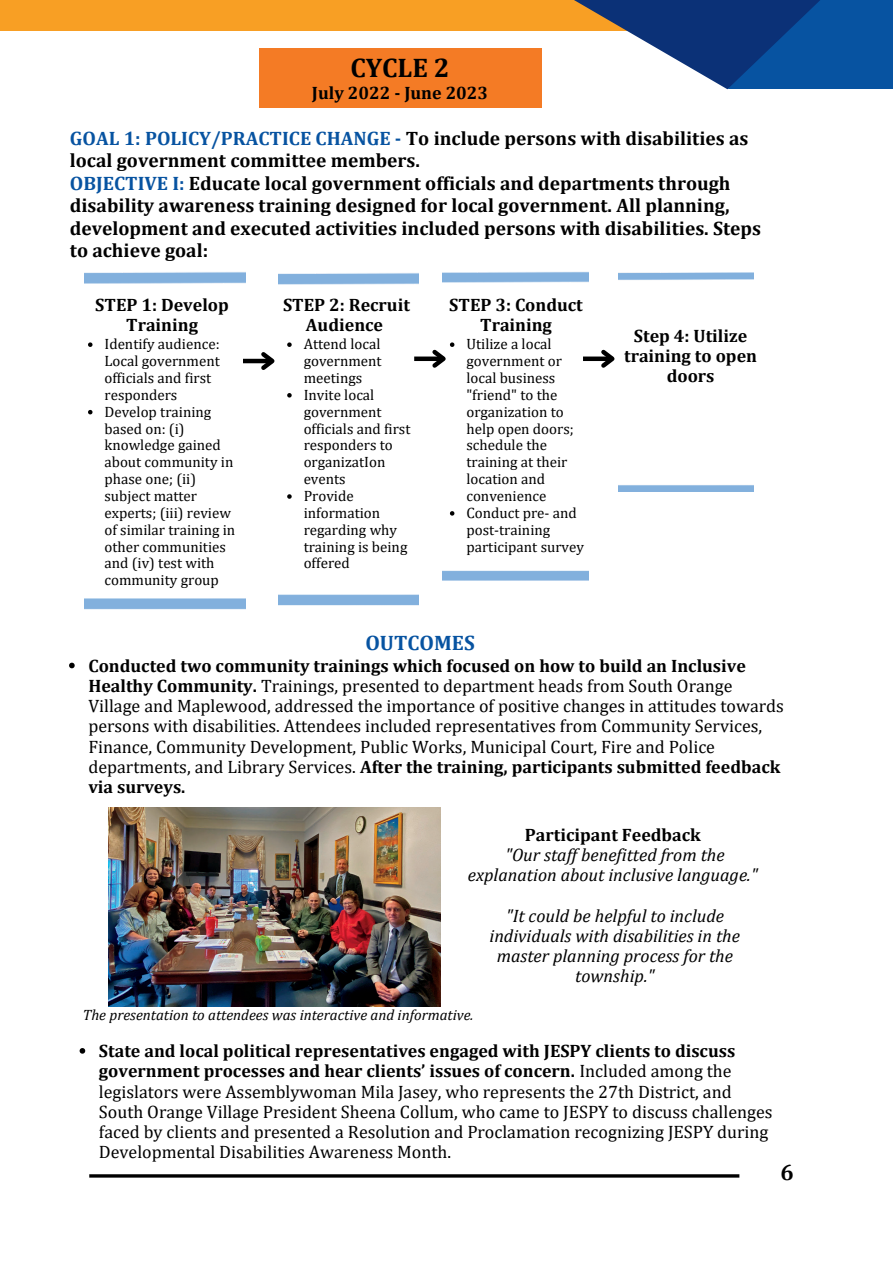
<style>
.page{position:relative;width:893px;height:1264px;background:#fff}
.page>*{position:absolute;margin:0;border:0;box-sizing:border-box;transform-origin:0 0}
.t1{font:700 27px "Cambria";color:#000}
.t2{font:700 22.5px "Cambria";color:#000}
.t3{font:700 21px "Cambria";color:#0753a1}
.t4{font:700 19.5px/22.5px "Cambria";color:#000}
.t5{font:18px/20.2px "Cambria";color:#000}
.t6{font:italic 18px/20.2px "Cambria";color:#000;text-align:center}
.t7{font:700 18px/20.2px "Cambria";color:#000;text-align:center}
.t8{font:15px/16.8px "Cambria";color:#000}
.t9{font:italic 15px "Cambria";color:#000}
.s1{color:#0753a1}
.s2{font-weight:700}
</style>
<div class="page">
<hr style="left:89px;top:1174px;width:650px;height:3px;background:#000">
<div style="left:0;top:0;width:699px;height:31px;background:#f89f24"></div>
<svg style="left:541px;top:0;width:186px;height:89px"></svg>
<svg style="left:727px;top:0;width:165px;height:89px;background:#084994"></svg>
<img style="left:85px;top:272px;width:160px;height:338px">
<img style="left:278px;top:273px;width:141px;height:333px">
<img style="left:442px;top:271px;width:146px;height:310px">
<div style="left:259px;top:48px;width:282px;height:60px;background:#f47b25"></div>
<img style="left:109px;top:807px;width:332px;height:199px">
<svg style="left:80px;top:1048px;width:5px;height:5px"></svg>
<svg style="left:69px;top:662px;width:6px;height:6px"></svg>
<div style="left:583px;top:356px;width:29px;height:5px;background:#000"></div>
<svg style="left:597px;top:349px;width:18px;height:19px"></svg>
<div style="left:414px;top:356px;width:29px;height:5px;background:#000"></div>
<svg style="left:428px;top:342px;width:26px;height:30px"></svg>
<hr style="left:243px;top:359px;width:29px;height:4px;background:#000">
<svg style="left:257px;top:348px;width:23px;height:26px"></svg>
<p class="t1" style="left:350px;top:51px;width:101px">CYCLE 2</p>
<p class="t7" style="left:312px;top:83px;width:178px">July 2022 - June 2023</p>
<p class="t4" style="left:70px;top:126px;width:680px"><span class="s1">GOAL 1: POLICY/PRACTICE CHANGE -</span> To include persons with disabilities as local government committee members.</p>
<p class="t4" style="left:70px;top:171px;width:692px"><span class="s1">OBJECTIVE I:</span> Educate local government officials and departments through disability awareness training designed for local government. All planning, development and executed activities included persons with disabilities. Steps to achieve goal:</p>
<p class="t7" style="left:95px;top:294px;width:135px">STEP 1: Develop<br>Training</p>
<p class="t8" style="left:104px;top:335px;width:117px">Identify audience:<br>Local government officials and first responders</p>
<p class="t8" style="left:104px;top:403px;width:132px">Develop training based on: (i) knowledge gained about community in phase one; (ii) subject matter experts; (iii) review of similar training in other communities and (iv) test with community group</p>
<p class="t7" style="left:283px;top:294px;width:128px">STEP 2: Recruit<br>Audience</p>
<p class="t8" style="left:303px;top:335px;width:79px;text-align:justify">Attend local government meetings</p>
<p class="t8" style="left:303px;top:386px;width:108px">Invite local government officials and first responders to organizatIon events</p>
<p class="t8" style="left:303px;top:487px;width:105px">Provide information regarding why training is being offered</p>
<p class="t7" style="left:449px;top:294px;width:135px">STEP 3: Conduct<br>Training</p>
<p class="t8" style="left:466px;top:335px;width:109px">Utilize a local government or local business "friend" to the organization to help open doors; schedule the training at their location and convenience</p>
<p class="t8" style="left:466px;top:504px;width:119px">Conduct pre- and post-training participant survey</p>
<p class="t3" style="left:365px;top:630px;width:111px">OUTCOMES</p>
<p class="t7" style="left:624px;top:325px;width:134px">Step 4: Utilize training to open doors</p>
<p class="t5" style="left:88px;top:655px;width:697px"><span class="s2">Conducted two community trainings which focused on how to build an Inclusive Healthy Community.</span> Trainings, presented to department heads from South Orange Village and Maplewood, addressed the importance of positive changes in attitudes towards persons with disabilities. Attendees included representatives from Community Services, Finance, Community Development, Public Works, Municipal Court, Fire and Police departments, and Library Services. <span class="s2">After the training, participants submitted feedback via surveys.</span></p>
<p class="t7" style="left:525px;top:824px;width:177px">Participant Feedback</p>
<p class="t6" style="left:468px;top:844px;width:291px">"Our staff benefitted from the explanation about inclusive language."</p>
<p class="t6" style="left:489px;top:905px;width:252px">"It could be helpful to include individuals with disabilities in the master planning process for the township."</p>
<p class="t9" style="left:83px;top:1005px;width:392px">The presentation to attendees was interactive and informative.</p>
<p class="t5" style="left:99px;top:1040px;width:675px"><span class="s2">State and local political representatives engaged with JESPY clients to discuss government processes and hear clients’ issues of concern.</span> Included among the legislators were Assemblywoman Mila Jasey, who represents the 27th District, and South Orange Village President Sheena Collum, who came to JESPY to discuss challenges faced by clients and presented a Resolution and Proclamation recognizing JESPY during Developmental Disabilities Awareness Month.</p>
<p class="t2" style="left:780px;top:1158px;width:15px">6</p>
</div>
